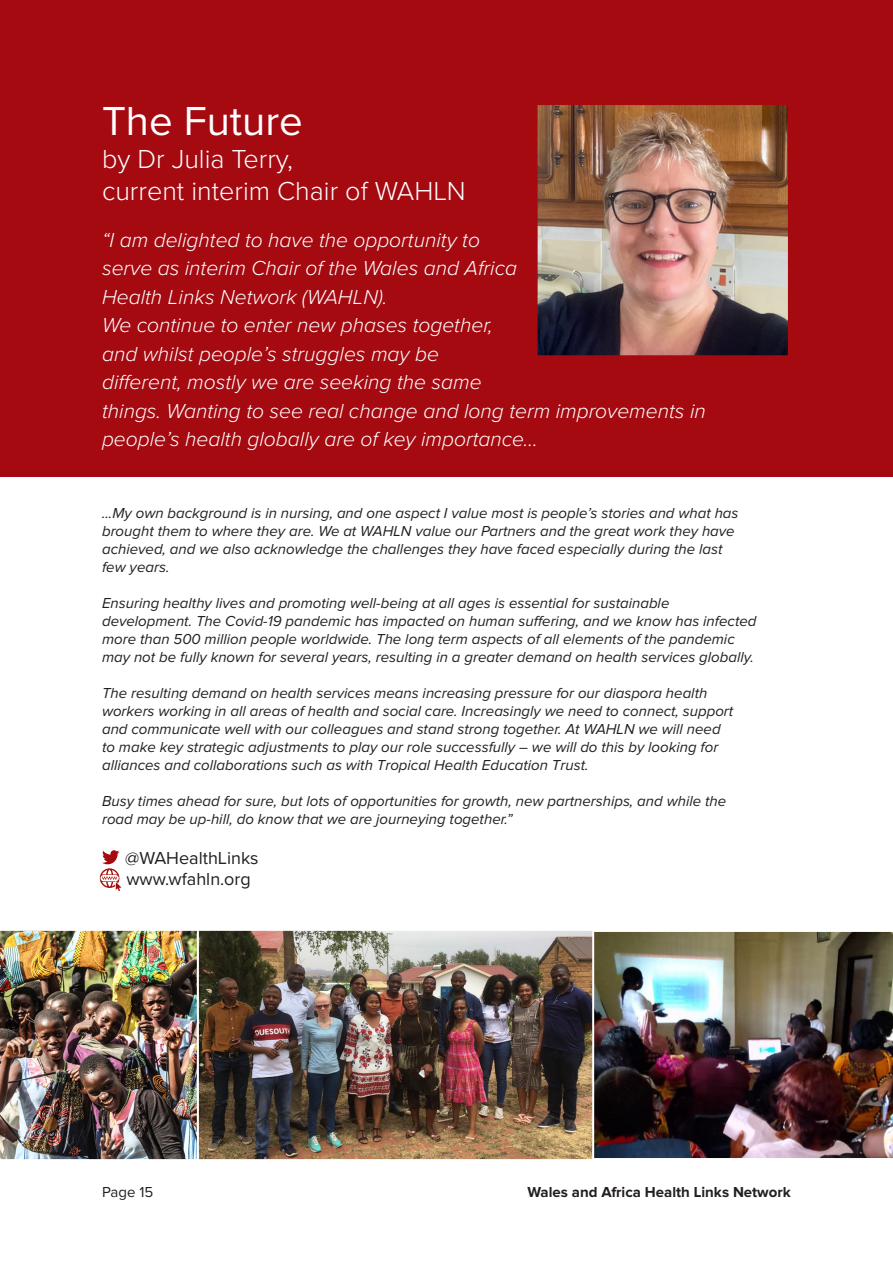
<style>
.page{position:relative;width:893px;height:1263px;background:#fff}
.page>*{position:absolute;margin:0;border:0;box-sizing:border-box;transform-origin:0 0}
.Paragraph_Style_1{font:42px "Proxima Nova";color:#fff}
.Paragraph_Style_1-2{font:300 27px/32.4px "Proxima Nova";color:#fff}
.Paragraph_Style_1-3{font:italic 300 21px/28.5px "Proxima Nova";color:#fff}
.Paragraph_Style_1-4{font:18px "Proxima Nova";color:#231f20}
.Paragraph_Style_1-5{font:italic 15px/18px "Proxima Nova";color:#231f20}
.Paragraph_Style_1-6{font:700 15px "Proxima Nova";color:#231f20}
.Paragraph_Style_1-7{font:15px "Proxima Nova";color:#231f20}
</style>
<div class="page">
<div style="left:0;top:0;width:893px;height:476px;background:#a50a11"></div>
<img style="left:539px;top:106px;width:248px;height:248px">
<div style="left:535px;top:102px;width:256px;height:256px;border:3px solid #a50a11"></div>
<img style="left:200px;top:932px;width:386px;height:226px">
<img style="left:0;top:930px;width:197px;height:230px">
<img style="left:586px;top:931px;width:307px;height:227px">
<div style="left:197px;top:929px;width:397px;height:232px;border:2px solid #fff"></div>
<svg style="left:100px;top:850px;width:21px;height:41px"></svg>
<p class="Paragraph_Style_1" style="left:102px;top:90px;width:202px">The Future</p>
<p class="Paragraph_Style_1-2" style="left:102px;top:141px;width:365px">by Dr Julia Terry,<br>current interim Chair of WAHLN</p>
<p class="Paragraph_Style_1-3" style="left:102px;top:224px;width:417px">“I am delighted to have the opportunity to serve as interim Chair of the Wales and Africa<br>Health Links Network (WAHLN).</p>
<p class="Paragraph_Style_1-3" style="left:102px;top:310px;width:605px">We continue to enter new phases together,<br>and whilst people’s struggles may be<br>different, mostly we are seeking the same<br>things. Wanting to see real change and long term improvements in people’s health globally are of key importance...</p>
<p class="Paragraph_Style_1-5" style="left:102px;top:505px;width:638px">...My own background is in nursing, and one aspect I value most is people’s stories and what has brought them to where they are. We at WAHLN value our Partners and the great work they have achieved, and we also acknowledge the challenges they have faced especially during the last few years.</p>
<p class="Paragraph_Style_1-5" style="left:102px;top:595px;width:656px">Ensuring healthy lives and promoting well-being at all ages is essential for sustainable development. The Covid-19 pandemic has impacted on human suffering, and we know has infected more than 500 million people worldwide. The long term aspects of all elements of the pandemic may not be fully known for several years, resulting in a greater demand on health services globally.</p>
<p class="Paragraph_Style_1-5" style="left:102px;top:685px;width:633px">The resulting demand on health services means increasing pressure for our diaspora health workers working in all areas of health and social care. Increasingly we need to connect, support and communicate well with our colleagues and stand strong together. At WAHLN we will need to make key strategic adjustments to play our role successfully – we will do this by looking for alliances and collaborations such as with Tropical Health Education Trust.</p>
<p class="Paragraph_Style_1-5" style="left:102px;top:793px;width:626px">Busy times ahead for sure, but lots of opportunities for growth, new partnerships, and while the road may be up-hill, do know that we are journeying together.”</p>
<p class="Paragraph_Style_1-4" style="left:125px;top:844px;width:135px">@WAHealthLinks</p>
<p class="Paragraph_Style_1-4" style="left:126px;top:866px;width:126px">www.wfahln.org</p>
<p class="Paragraph_Style_1-7" style="left:102px;top:1181px;width:53px">Page 15</p>
<p class="Paragraph_Style_1-6" style="left:527px;top:1185px;width:265px">Wales and Africa Health Links Network</p>
</div>
